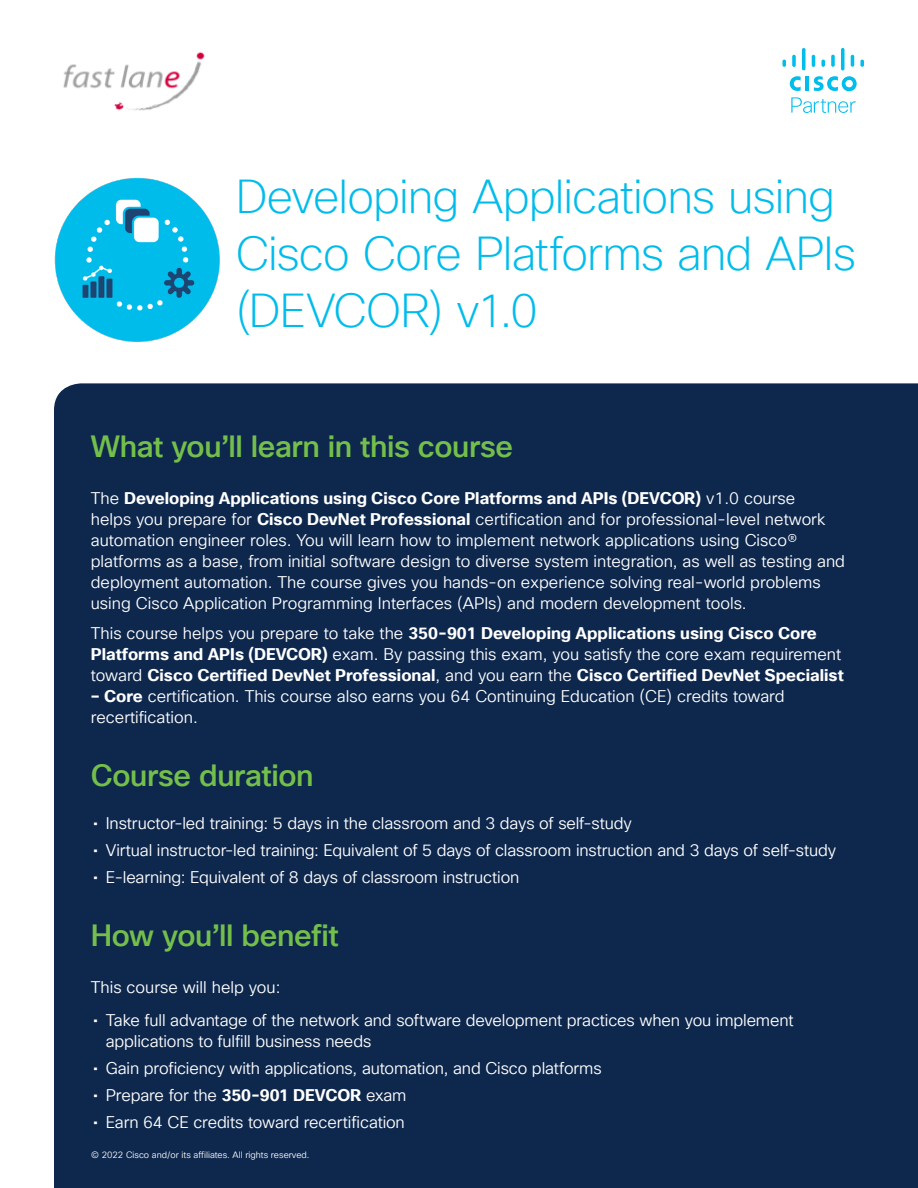
<style>
.page{position:relative;width:918px;height:1188px;background:#fff}
.page>*{position:absolute;margin:0;border:0;box-sizing:border-box;transform-origin:0 0}
.Title_Headline{font:200 46.5px/57px "Cisco Sans TT";letter-spacing:-.02em;color:#00bceb}
.Intro_Heading-Green{font:500 30px "Cisco Sans TT";letter-spacing:-.015em;color:#74bf4b}
.Body_White{font:16.5px/21px "Cisco Sans TT Light";color:#fff}
.Body_White-2{font:700 16.5px/21px "Cisco Sans TT";color:#fff}
.Footer_white{font:9px "Cisco Sans TT Light";color:#fff}
.s1{font-family:"Cisco Sans TT";font-weight:700}
.s2{font-family:"Cisco Sans TT Light";font-weight:400}
.s3{font-family:"Cisco Sans TT"}
</style>
<div class="page">
<svg style="left:790px;top:76px;width:67px;height:37px"></svg>
<svg style="left:782px;top:60px;width:4px;height:7px"></svg>
<svg style="left:792px;top:54px;width:4px;height:13px"></svg>
<svg style="left:802px;top:48px;width:4px;height:22px"></svg>
<svg style="left:812px;top:54px;width:3px;height:13px"></svg>
<svg style="left:821px;top:60px;width:4px;height:7px"></svg>
<svg style="left:831px;top:54px;width:4px;height:13px"></svg>
<svg style="left:841px;top:48px;width:4px;height:22px"></svg>
<svg style="left:851px;top:54px;width:3px;height:13px"></svg>
<svg style="left:860px;top:59px;width:4px;height:8px"></svg>
<div style="left:54px;top:383px;width:864px;height:805px;background:#0d274d"></div>
<img style="left:54px;top:177px;width:166px;height:165px">
<img style="left:63px;top:52px;width:142px;height:59px">
<p class="Title_Headline" style="left:236px;top:170px;width:622px">Developing Applications using<br>Cisco Core Platforms and APIs (DEVCOR) v1.0</p>
<p class="Intro_Heading-Green" style="left:91px;top:427px;width:424px">What you’ll learn in this course</p>
<p class="Body_White" style="left:91px;top:488px;width:756px">The <span class="s1">Developing Applications using Cisco Core Platforms and APIs (DEVCOR)</span> v1.0 course<br>helps you prepare for <span class="s1">Cisco DevNet Professional</span> certification and for professional-level network automation engineer roles. You will learn how to implement network applications using Cisco® platforms as a base, from initial software design to diverse system integration, as well as testing and deployment automation. The course gives you hands-on experience solving real-world problems using Cisco Application Programming Interfaces (APIs) and modern development tools.</p>
<p class="Body_White-2" style="left:91px;top:623px;width:755px"><span class="s2">This course helps you prepare to take the</span> 350-901 Developing Applications using Cisco Core<br>Platforms and APIs (DEVCOR) <span class="s2">exam. By passing this exam, you satisfy the core exam requirement toward</span> Cisco Certified DevNet Professional<span class="s2">, and you earn the</span> Cisco Certified DevNet Specialist</p>
<p class="Body_White" style="left:91px;top:686px;width:695px"><span class="s1">– Core</span> certification. This course also earns you 64 Continuing Education (CE) credits toward recertification.</p>
<p class="Intro_Heading-Green" style="left:91px;top:756px;width:224px">Course duration</p>
<p class="Body_White" style="left:93px;top:813px;width:540px"><span class="s3">•</span> Instructor-led training: 5 days in the classroom and 3 days of self-study</p>
<p class="Body_White" style="left:93px;top:840px;width:744px"><span class="s3">•</span> Virtual instructor-led training: Equivalent of 5 days of classroom instruction and 3 days of self-study</p>
<p class="Body_White" style="left:93px;top:867px;width:428px"><span class="s3">•</span> E-learning: Equivalent of 8 days of classroom instruction</p>
<p class="Intro_Heading-Green" style="left:91px;top:916px;width:249px">How you’ll benefit</p>
<p class="Body_White" style="left:91px;top:977px;width:191px">This course will help you:</p>
<p class="Body_White" style="left:106px;top:1010px;width:689px;text-indent:-13px"><span class="s3">•</span> Take full advantage of the network and software development practices when you implement applications to fulfill business needs</p>
<p class="Body_White" style="left:93px;top:1058px;width:510px"><span class="s3">•</span> Gain proficiency with applications, automation, and Cisco platforms</p>
<p class="Body_White" style="left:93px;top:1085px;width:315px"><span class="s3">•</span> Prepare for the <span class="s1">350-901 DEVCOR</span> exam</p>
<p class="Body_White" style="left:93px;top:1112px;width:313px"><span class="s3">•</span> Earn 64 CE credits toward recertification</p>
<p class="Footer_white" style="left:91px;top:1149px;width:220px">© 2022 Cisco and/or its affiliates. All rights reserved.</p>
</div>
